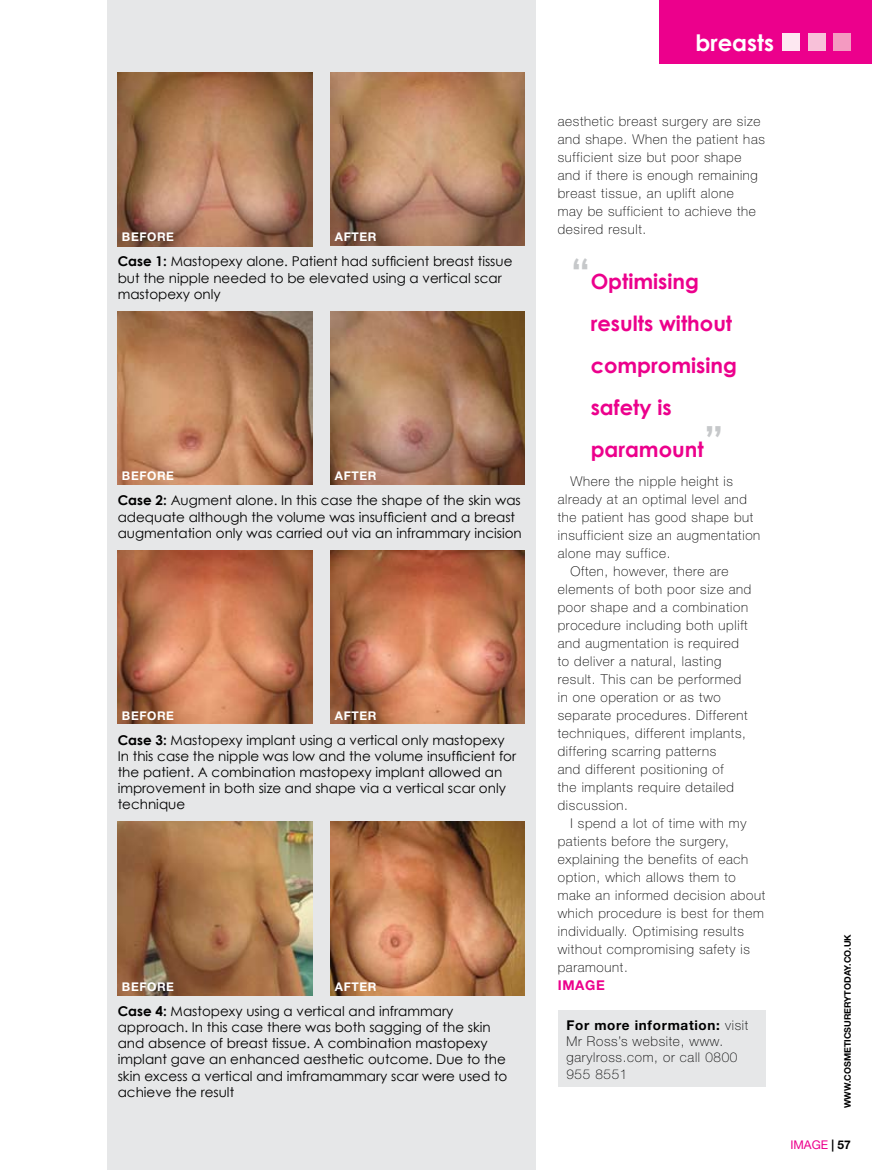
<style>
.page{position:relative;width:872px;height:1170px;background:#fff}
.page>*{position:absolute;margin:0;border:0;box-sizing:border-box;transform-origin:0 0}
.t1{font:700 22.65px "Century Gothic";color:#fff}
.t2{font:700 21px/42px "Century Gothic";color:#ec008c}
.t3{font:100 13.5px/18px "Helvetica Neue";letter-spacing:.05em;color:#000}
.t4{font:13.5px/16.2px "Century Gothic";color:#000}
.t5{font:700 13.5px "Helvetica Neue";letter-spacing:.05em;color:#ec008c}
.t6{font:700 12px "Helvetica Neue";letter-spacing:.05em;color:#fff}
.t7{font:12px "Helvetica Neue";color:#ec008c}
.t8{font:700 9px "Helvetica Neue";color:#000}
.s1{font-weight:700}
.s2{font-size:42px;color:#c6c8ca}
.s3{font-weight:700;color:#000}
</style>
<div class="page">
<div style="left:659px;top:0;width:213px;height:64px;background:#ec008c"></div>
<div style="left:834px;top:34px;width:17px;height:17px;background:#f49ac1"></div>
<div style="left:808px;top:34px;width:17px;height:17px;background:#f8c1d9"></div>
<div style="left:782px;top:34px;width:17px;height:17px;background:#fde8f1"></div>
<div style="left:107px;top:0;width:428px;height:1169px;background:#e6e7e8"></div>
<div style="left:558px;top:1010px;width:207px;height:76px;background:#e6e7e8"></div>
<img style="left:118px;top:72px;width:195px;height:175px">
<img style="left:118px;top:311px;width:195px;height:173px">
<img style="left:118px;top:550px;width:195px;height:173px">
<img style="left:118px;top:821px;width:195px;height:173px">
<img style="left:331px;top:72px;width:193px;height:173px">
<img style="left:331px;top:311px;width:193px;height:173px">
<img style="left:331px;top:550px;width:193px;height:173px">
<img style="left:331px;top:821px;width:193px;height:173px">
<p class="t6" style="left:122px;top:229px;width:54px">BEFORE</p>
<p class="t6" style="left:335px;top:229px;width:43px">AFTER</p>
<p class="t4" style="left:118px;top:253px;width:396px"><span class="s1">Case 1:</span> Mastopexy alone. Patient had sufficient breast tissue but the nipple needed to be elevated using a vertical scar mastopexy only</p>
<p class="t6" style="left:122px;top:468px;width:54px">BEFORE</p>
<p class="t6" style="left:335px;top:468px;width:43px">AFTER</p>
<p class="t4" style="left:118px;top:492px;width:405px"><span class="s1">Case 2:</span> Augment alone. In this case the shape of the skin was adequate although the volume was insufficient and a breast augmentation only was carried out via an inframmary incision</p>
<p class="t6" style="left:122px;top:707px;width:54px">BEFORE</p>
<p class="t6" style="left:335px;top:707px;width:43px">AFTER</p>
<p class="t4" style="left:118px;top:731px;width:400px"><span class="s1">Case 3:</span> Mastopexy implant using a vertical only mastopexy In this case the nipple was low and the volume insufficient for the patient. A combination mastopexy implant allowed an improvement in both size and shape via a vertical scar only technique</p>
<p class="t6" style="left:122px;top:979px;width:54px">BEFORE</p>
<p class="t6" style="left:335px;top:979px;width:43px">AFTER</p>
<p class="t4" style="left:118px;top:1002px;width:391px"><span class="s1">Case 4:</span> Mastopexy using a vertical and inframmary approach. In this case there was both sagging of the skin and absence of breast tissue. A combination mastopexy implant gave an enhanced aesthetic outcome. Due to the skin excess a vertical and imframammary scar were used to achieve the result</p>
<h1 class="t1" style="left:695px;top:29px;width:80px">breasts</h1>
<p class="t3" style="left:558px;top:112px;width:209px">aesthetic breast surgery are size and shape. When the patient has sufficient size but poor shape and if there is enough remaining breast tissue, an uplift alone<br>may be sufficient to achieve the desired result.</p>
<h2 class="t2" style="left:590px;top:260px;width:148px;text-indent:-20px"><span class="s2">“</span>Optimising results without compromising safety is paramount<span class="s2">”</span></h2>
<p class="t3" style="left:570px;top:472px;width:164px">Where the nipple height is</p>
<p class="t3" style="left:558px;top:490px;width:191px">already at an optimal level and</p>
<p class="t3" style="left:558px;top:508px;width:197px">the patient has good shape but</p>
<p class="t3" style="left:558px;top:526px;width:204px">insufficient size an augmentation</p>
<p class="t3" style="left:558px;top:544px;width:114px">alone may suffice.</p>
<p class="t3" style="left:570px;top:562px;width:160px">Often, however, there are</p>
<p class="t3" style="left:558px;top:580px;width:195px">elements of both poor size and</p>
<p class="t3" style="left:558px;top:598px;width:192px">poor shape and a combination</p>
<p class="t3" style="left:558px;top:616px;width:191px">procedure including both uplift</p>
<p class="t3" style="left:558px;top:634px;width:183px">and augmentation is required</p>
<p class="t3" style="left:558px;top:652px;width:165px">to deliver a natural, lasting</p>
<p class="t3" style="left:558px;top:670px;width:185px">result. This can be performed</p>
<p class="t3" style="left:558px;top:688px;width:164px">in one operation or as two</p>
<p class="t3" style="left:558px;top:706px;width:191px">separate procedures. Different</p>
<p class="t3" style="left:558px;top:724px;width:190px">techniques, different implants,</p>
<p class="t3" style="left:558px;top:742px;width:160px">differing scarring patterns</p>
<p class="t3" style="left:558px;top:760px;width:167px">and different positioning of</p>
<p class="t3" style="left:558px;top:778px;width:178px">the implants require detailed</p>
<p class="t3" style="left:558px;top:796px;width:72px">discussion.</p>
<p class="t3" style="left:570px;top:814px;width:177px">I spend a lot of time with my</p>
<p class="t3" style="left:558px;top:832px;width:173px">patients before the surgery,</p>
<p class="t3" style="left:558px;top:850px;width:192px">explaining the benefits of each</p>
<p class="t3" style="left:558px;top:868px;width:180px">option, which allows them to</p>
<p class="t3" style="left:558px;top:886px;width:209px">make an informed decision about</p>
<p class="t3" style="left:558px;top:904px;width:208px">which procedure is best for them</p>
<p class="t3" style="left:558px;top:922px;width:188px">individually. Optimising results</p>
<p class="t3" style="left:558px;top:940px;width:194px">without compromising safety is</p>
<p class="t3" style="left:558px;top:958px;width:72px">paramount.</p>
<p class="t5" style="left:558px;top:977px;width:49px">IMAGE</p>
<p class="t3" style="left:566px;top:1016px;width:183px;line-height:16.2px"><span class="s1">For more information:</span> visit<br>Mr Ross’s website, www. garylross.com, or call 0800<br>955 8551</p>
<p class="t8" style="left:842px;top:1108px;width:176px;rotate:-90deg">WWW.COSMETICSURERYTODAY.CO.UK</p>
<p class="t7" style="left:790px;top:1137px;width:62px">IMAGE <span class="s3">| 57</span></p>
</div>
